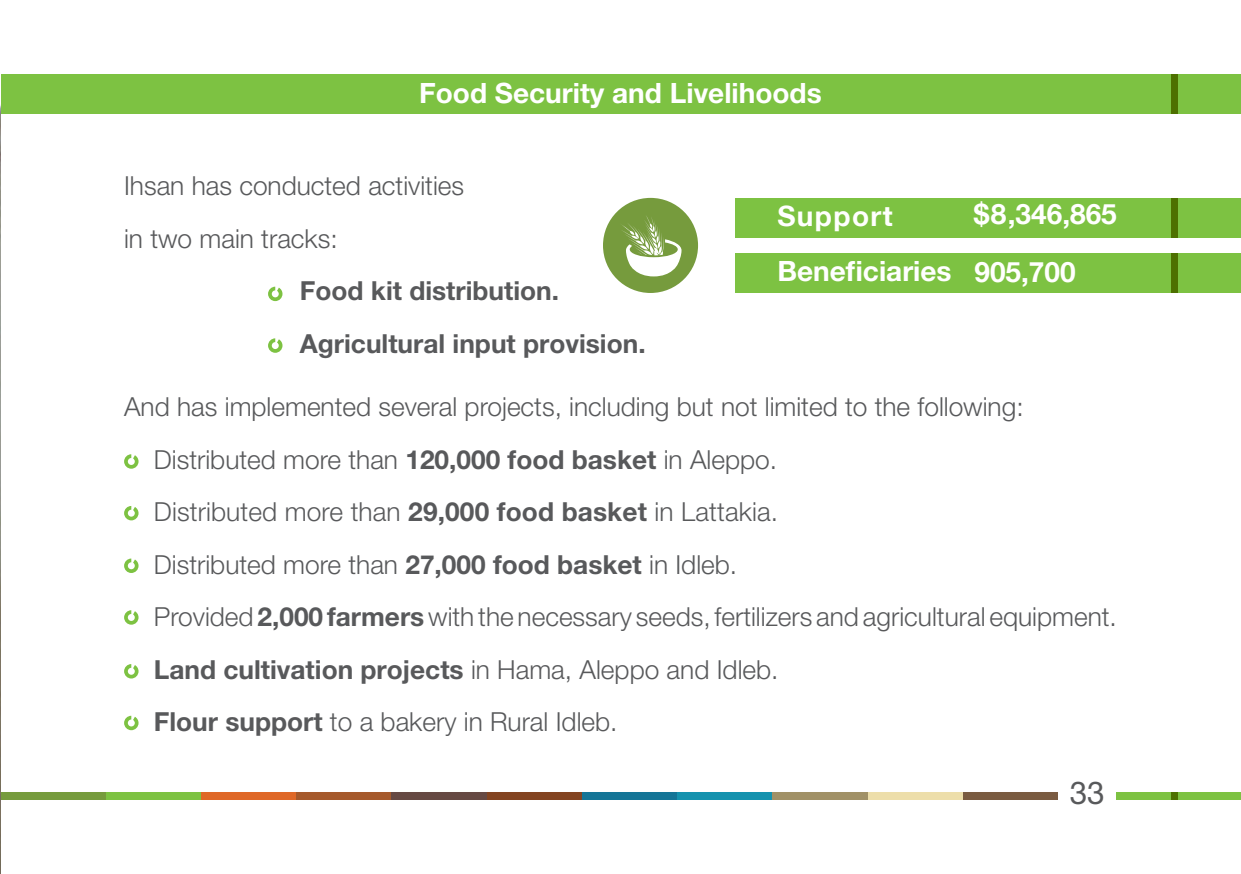
<style>
.page{position:relative;width:1241px;height:874px;background:#fff}
.page>*{position:absolute;margin:0;border:0;box-sizing:border-box;transform-origin:0 0}
.t1{font:31.5px "Helvetica Neue LT Pro";color:#58595b}
.t2{font:700 28px "Helvetica Neue LT Pro";color:#fff}
.t3{font:700 28px "Helvetica Neue LT Arabic";letter-spacing:.05em;color:#fffffe}
.t4{font:300 26.25px/52.5px "Helvetica Neue LT Pro";color:#58595b}
.t5{font:700 26.25px/52.5px "Helvetica Neue LT Pro";color:#58595b}
.s1{font-weight:700}
.s2{font-family:"Helvetica Neue LT Arabic";color:#fffffe}
</style>
<div class="page">
<div style="left:962px;top:791px;width:95px;height:8px;background:#7a5b41"></div>
<div style="left:867px;top:791px;width:95px;height:8px;background:#eddeaa"></div>
<div style="left:772px;top:791px;width:95px;height:8px;background:#a19167"></div>
<div style="left:676px;top:791px;width:96px;height:8px;background:#1592ae"></div>
<div style="left:1116px;top:791px;width:124px;height:8px;background:#7dc242"></div>
<div style="left:581px;top:791px;width:95px;height:8px;background:#147597"></div>
<div style="left:486px;top:791px;width:95px;height:8px;background:#834421"></div>
<div style="left:391px;top:791px;width:95px;height:8px;background:#664943"></div>
<div style="left:296px;top:791px;width:95px;height:8px;background:#a5592b"></div>
<div style="left:200px;top:791px;width:96px;height:8px;background:#df6827"></div>
<div style="left:105px;top:791px;width:95px;height:8px;background:#7dc242"></div>
<div style="left:0;top:791px;width:105px;height:8px;background:#769b3d"></div>
<div style="left:1171px;top:791px;width:6px;height:8px;background:#4d7000"></div>
<div style="left:0;top:74px;width:1240px;height:40px;background:#7dc242"></div>
<div style="left:1171px;top:74px;width:6px;height:40px;background:#4d7000"></div>
<svg style="left:268px;top:286px;width:14px;height:15px"></svg>
<svg style="left:268px;top:338px;width:14px;height:14px"></svg>
<svg style="left:124px;top:454px;width:14px;height:14px"></svg>
<svg style="left:124px;top:506px;width:14px;height:14px"></svg>
<svg style="left:124px;top:558px;width:14px;height:14px"></svg>
<svg style="left:124px;top:610px;width:14px;height:14px"></svg>
<svg style="left:124px;top:664px;width:14px;height:14px"></svg>
<svg style="left:124px;top:715px;width:14px;height:14px"></svg>
<img style="left:0;top:0;width:1px;height:873px">
<div style="left:735px;top:198px;width:505px;height:39px;background:#7dc242"></div>
<div style="left:1171px;top:198px;width:6px;height:39px;background:#4d7000"></div>
<div style="left:735px;top:253px;width:505px;height:40px;background:#7dc242"></div>
<div style="left:1171px;top:253px;width:6px;height:40px;background:#4d7000"></div>
<div style="left:603px;top:198px;width:95px;height:95px;background:#769b3d;border-radius:50%"></div>
<svg style="left:622px;top:216px;width:59px;height:60px"></svg>
<p class="t2" style="left:419px;top:76px;width:404px">Food Security and Livelihoods</p>
<p class="t4" style="left:124px;top:159px;width:341px">Ihsan has conducted activities in two main tracks:</p>
<p class="t5" style="left:300px;top:264px;width:347px">Food kit distribution.<br>Agricultural input provision.</p>
<p class="t4" style="left:154px;top:379px;width:964px;text-indent:-30px">And has implemented several projects, including but not limited to the following:<br>Distributed more than <span class="s1">120,000 food basket</span> in Aleppo.<br>Distributed more than <span class="s1">29,000 food basket</span> in Lattakia.<br>Distributed more than <span class="s1">27,000 food basket</span> in Idleb.<br>Provided <span class="s1">2,000 farmers</span> with the necessary seeds, fertilizers and agricultural equipment.<br><span class="s1">Land cultivation projects</span> in Hama, Aleppo and Idleb.<br><span class="s1">Flour support</span> to a bakery in Rural Idleb.</p>
<p class="t3" style="left:777px;top:199px;width:117px">Support</p>
<p class="t3" style="left:973px;top:198px;width:144px">$8,346,865</p>
<p class="t2" style="left:777px;top:254px;width:300px">Beneficiaries <span class="s2">905,700</span></p>
<p class="t1" style="left:1069px;top:773px;width:37px">33</p>
</div>
